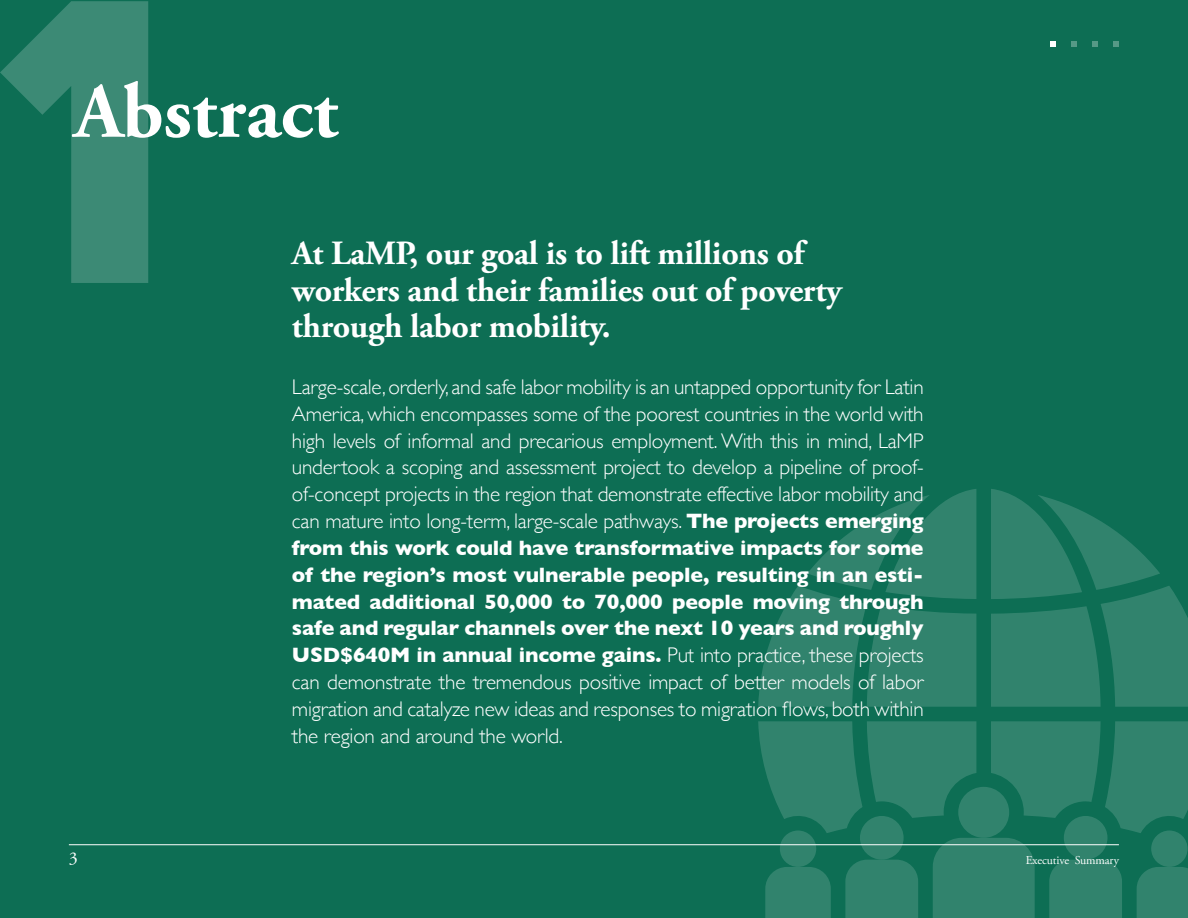
<style>
.page{position:relative;width:1188px;height:918px;background:#0d6e54}
.page>*{position:absolute;margin:0;border:0;box-sizing:border-box;transform-origin:0 0}
.t1{font:700 78px "Adobe Garamond Pro";color:#fff}
.t2{font:700 33.9px/36.8px "Adobe Garamond Pro";letter-spacing:-.01em;color:#fff}
.t3{font:300 21.15px/26.8px "Gill Sans";letter-spacing:-.01em;color:#fff;text-align:justify}
.t4{font:18px "Adobe Garamond Pro";color:#fff}
.t5{font:12px "Adobe Garamond Pro";letter-spacing:-.01em;color:#fff}
.s1{font-weight:700}
</style>
<div class="page">
<svg style="left:0;top:1px;width:148px;height:282px"></svg>
<hr style="left:69px;top:844px;width:1050px;height:1px;background:#fff">
<svg style="left:991px;top:489px;width:197px;height:218px"></svg>
<svg style="left:758px;top:489px;width:218px;height:218px"></svg>
<svg style="left:758px;top:721px;width:430px;height:197px"></svg>
<svg style="left:1050px;top:41px;width:6px;height:6px"></svg>
<svg style="left:1092px;top:41px;width:6px;height:6px"></svg>
<svg style="left:1071px;top:41px;width:6px;height:6px"></svg>
<svg style="left:1113px;top:41px;width:6px;height:6px"></svg>
<h1 class="t1" style="left:74px;top:67px;width:265px">Abstract</h1>
<h2 class="t2" style="left:292px;top:236px;width:552px">At LaMP, our goal is to lift millions of workers and their families out of poverty through labor mobility.</h2>
<p class="t3" style="left:292px;top:372px;width:633px">Large-scale, orderly, and safe labor mobility is an untapped opportunity for Latin America, which encompasses some of the poorest countries in the world with high levels of informal and precarious employment. With this in mind, LaMP undertook a scoping and assessment project to develop a pipeline of proof&shy;of-concept projects in the region that demonstrate effective labor mobility and can mature into long-term, large-scale pathways. <span class="s1">The projects emerging from this work could have transformative impacts for some of the region’s most vulnerable people, resulting in an esti&shy;mated additional 50,000 to 70,000 people moving through safe and regular channels over the next 10 years and roughly USD$640M in annual income gains.</span> Put into practice, these projects can demonstrate the tremendous positive impact of better models of labor migration and catalyze new ideas and responses to migration flows, both within the region and around the world.</p>
<p class="t4" style="left:69px;top:847px;width:10px">3</p>
<p class="t5" style="left:1026px;top:853px;width:95px">Executive Summary</p>
</div>
